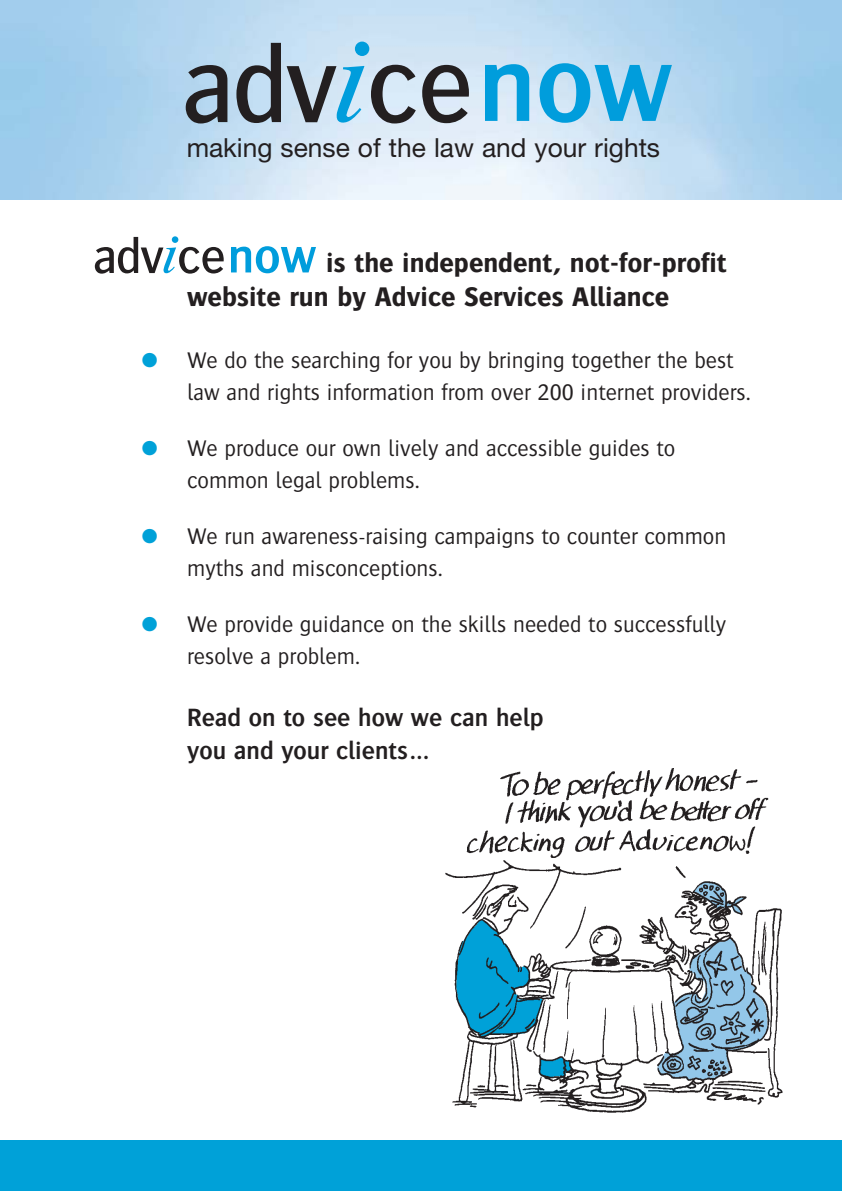
<style>
.page{position:relative;width:842px;height:1191px;background:#fff}
.page>*{position:absolute;margin:0;border:0;box-sizing:border-box;transform-origin:0 0}
.t1{font:700 28px/34px "Bosis";color:#231f20}
.t2{font:26.4px "Helvetica Neue";color:#231f20}
.t3{font:600 26px/32.4px "Bosis";color:#231f20}
.t4{font:300 23.6px/32px "Bosis";color:#231f20}
.s1{color:#00a1d8}
</style>
<div class="page">
<div style="left:0;top:1140px;width:842px;height:51px;background:#00a1d8"></div>
<img style="left:445px;top:768px;width:338px;height:345px">
<img style="left:0;top:1px;width:842px;height:198px">
<svg style="left:186px;top:65px;width:41px;height:58px;background:#64717d"></svg>
<svg style="left:236px;top:43px;width:45px;height:80px;background:#798692"></svg>
<svg style="left:371px;top:65px;width:45px;height:58px;background:#9099a2"></svg>
<svg style="left:422px;top:65px;width:47px;height:58px;background:#80868d"></svg>
<svg style="left:485px;top:64px;width:44px;height:57px;background:#53bae6"></svg>
<svg style="left:539px;top:63px;width:133px;height:60px;background:#65bfe7"></svg>
<svg style="left:287px;top:66px;width:77px;height:57px;background:#85a8bb"></svg>
<div style="left:355px;top:42px;width:14px;height:14px;background:#009ddc;border-radius:50%"></div>
<svg style="left:231px;top:246px;width:85px;height:27px"></svg>
<svg style="left:95px;top:237px;width:129px;height:37px"></svg>
<div style="left:172px;top:236px;width:6px;height:7px;background:#009ddc;border-radius:50%"></div>
<p class="t2" style="left:187px;top:138px;width:475px">making sense of the law and your rights</p>
<p class="t1" style="left:187px;top:248px;width:541px;text-indent:139px">is the independent, not-for-profit website run by Advice Services Alliance</p>
<p class="t4" style="left:187px;top:346px;width:565px;text-indent:-45px"><span class="s1">●</span> We do the searching for you by bringing together the best law and rights information from over 200 internet providers.</p>
<p class="t4" style="left:187px;top:434px;width:490px;text-indent:-45px"><span class="s1">●</span> We produce our own lively and accessible guides to common legal problems.</p>
<p class="t4" style="left:187px;top:522px;width:541px;text-indent:-45px"><span class="s1">●</span> We run awareness-raising campaigns to counter common myths and misconceptions.</p>
<p class="t4" style="left:187px;top:610px;width:541px;text-indent:-45px"><span class="s1">●</span> We provide guidance on the skills needed to successfully resolve a problem.</p>
<p class="t3" style="left:187px;top:702px;width:358px">Read on to see how we can help you and your clients…</p>
</div>
